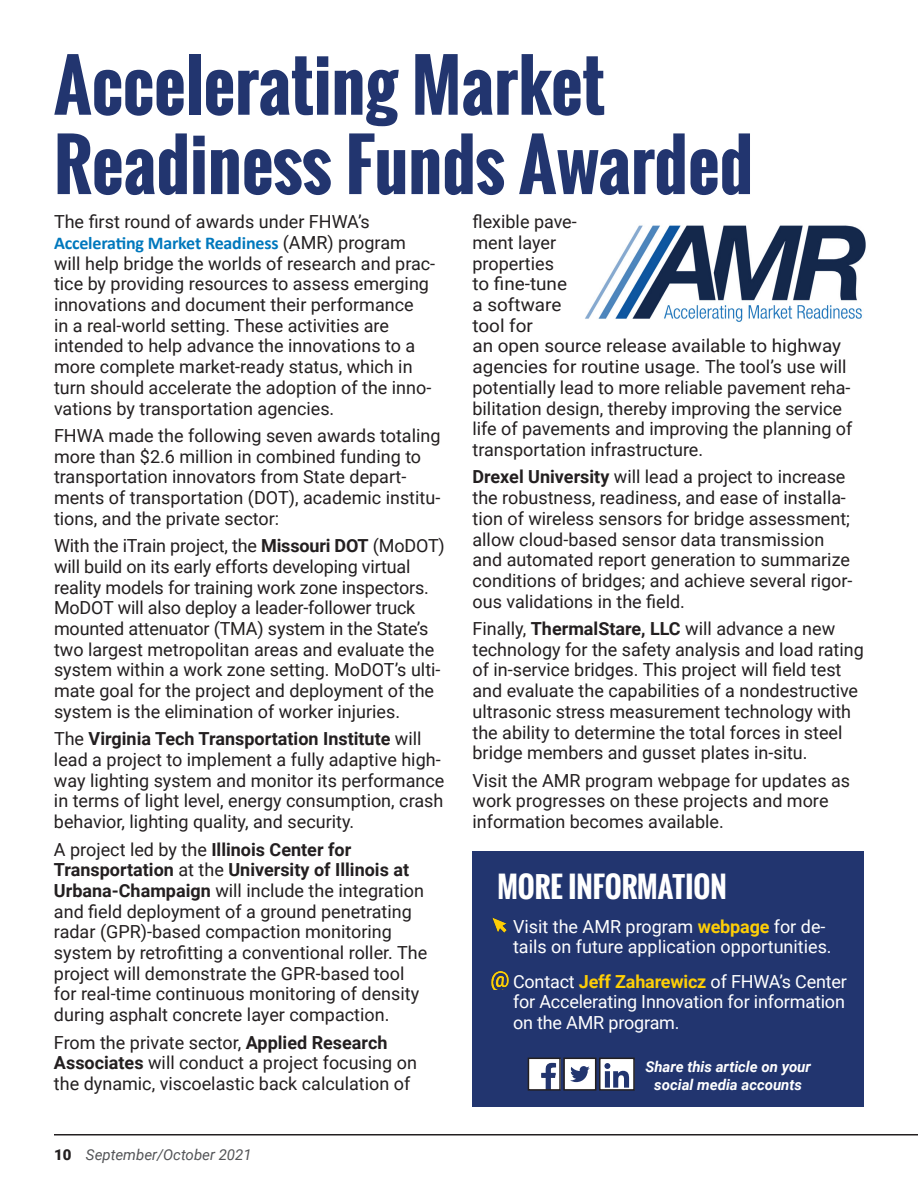
<style>
.page{position:relative;width:918px;height:1188px;background:#fff}
.page>*{position:absolute;margin:0;border:0;box-sizing:border-box;transform-origin:0 0}
.t1{font:700 69px/79.3px "Oswald";color:#22356f}
.t2{font:700 28.5px "Oswald";color:#fff}
.t3{font:18px/20.7px "Roboto";color:#231f20}
.t4{font:18px/20.7px "Roboto";color:#fff}
.t5{font:700 18px "Calibri";letter-spacing:-.01em;color:#0078bd}
.t6{font:italic 700 15px/18px "Roboto";color:#fff;text-align:center}
.t7{font:italic 15px "Roboto";color:#535457}
.s1{font-family:"Roboto";font-weight:400;color:#231f20}
.s2{font-weight:700}
.s3{font-weight:700;color:#fdce07}
.s4{font-weight:900;font-style:normal;color:#231f20}
</style>
<div class="page">
<hr style="left:54px;top:1134px;width:864px;height:2px;background:#231f20">
<div style="left:472px;top:851px;width:392px;height:256px;background:#22356f"></div>
<img style="left:492px;top:917px;width:15px;height:16px">
<img style="left:492px;top:972px;width:17px;height:18px">
<img style="left:531px;top:1061px;width:27px;height:27px">
<div style="left:528px;top:1058px;width:33px;height:33px;border:2px solid #231f20"></div>
<div style="left:563px;top:1058px;width:33px;height:33px;border:2px solid #231f20"></div>
<svg style="left:564px;top:1058px;width:68px;height:32px"></svg>
<div style="left:599px;top:1058px;width:36px;height:33px;border:2px solid #231f20"></div>
<img style="left:585px;top:225px;width:281px;height:97px">
<h1 class="t1" style="left:54px;top:46px;width:701px">Accelerating Market<br>Readiness Funds Awarded</h1>
<p class="t3" style="left:54px;top:211px;width:317px">The first round of awards under FHWA’s</p>
<p class="t5" style="left:54px;top:230px;width:353px">Accelerating Market Readiness <span class="s1">(AMR) program</span></p>
<p class="t3" style="left:54px;top:252px;width:383px">will help bridge the worlds of research and prac&shy;tice by providing resources to assess emerging innovations and document their performance<br>in a real-world setting. These activities are intended to help advance the innovations to a more complete market-ready status, which in turn should accelerate the adoption of the inno&shy;vations by transportation agencies.</p>
<p class="t3" style="left:54px;top:425px;width:388px">FHWA made the following seven awards totaling more than $2.6 million in combined funding to transportation innovators from State depart&shy;ments of transportation (DOT), academic institu&shy;tions, and the private sector:</p>
<p class="t3" style="left:54px;top:535px;width:392px">With the iTrain project, the <span class="s2">Missouri DOT</span> (MoDOT) will build on its early efforts developing virtual reality models for training work zone inspectors.<br>MoDOT will also deploy a leader-follower truck mounted attenuator (TMA) system in the State’s two largest metropolitan areas and evaluate the system within a work zone setting. MoDOT’s ulti&shy;mate goal for the project and deployment of the system is the elimination of worker injuries.</p>
<p class="t3" style="left:54px;top:728px;width:392px">The <span class="s2">Virginia Tech Transportation Institute</span> will lead a project to implement a fully adaptive high&shy;way lighting system and monitor its performance in terms of light level, energy consumption, crash behavior, lighting quality, and security.</p>
<p class="t3" style="left:54px;top:838px;width:375px">A project led by the <span class="s2">Illinois Center for Transportation</span> at the <span class="s2">University of Illinois at Urbana-Champaign</span> will include the integration and field deployment of a ground penetrating radar (GPR)-based compaction monitoring system by retrofitting a conventional roller. The project will demonstrate the GPR-based tool for real-time continuous monitoring of density during asphalt concrete layer compaction.</p>
<p class="t3" style="left:54px;top:1031px;width:364px">From the private sector, <span class="s2">Applied Research<br>Associates</span> will conduct a project focusing on the dynamic, viscoelastic back calculation of</p>
<p class="t3" style="left:472px;top:211px;width:381px">flexible pave-<br>ment layer<br>properties<br>to fine-tune<br>a software<br>tool for<br>an open source release available to highway agencies for routine usage. The tool’s use will potentially lead to more reliable pavement reha&shy;bilitation design, thereby improving the service life of pavements and improving the planning of transportation infrastructure.</p>
<p class="t3" style="left:472px;top:466px;width:382px"><span class="s2">Drexel University</span> will lead a project to increase the robustness, readiness, and ease of installa&shy;tion of wireless sensors for bridge assessment; allow cloud-based sensor data transmission and automated report generation to summarize conditions of bridges; and achieve several rigor&shy;ous validations in the field.</p>
<p class="t3" style="left:472px;top:618px;width:393px">Finally, <span class="s2">ThermalStare, LLC</span> will advance a new technology for the safety analysis and load rating of in-service bridges. This project will field test and evaluate the capabilities of a nondestructive ultrasonic stress measurement technology with the ability to determine the total forces in steel bridge members and gusset plates in-situ.</p>
<p class="t3" style="left:472px;top:769px;width:379px">Visit the AMR program webpage for updates as work progresses on these projects and more information becomes available.</p>
<h2 class="t2" style="left:497px;top:865px;width:231px">MORE INFORMATION</h2>
<p class="t4" style="left:513px;top:915px;width:320px">Visit the AMR program <span class="s3">webpage</span> for de&shy;tails on future application opportunities.</p>
<p class="t4" style="left:513px;top:970px;width:335px;text-align:justify">Contact <span class="s3">Jeff Zaharewicz</span> of FHWA’s Center for Accelerating Innovation for information on the AMR program.</p>
<p class="t6" style="left:645px;top:1057px;width:167px">Share this article on your social media accounts</p>
<p class="t7" style="left:54px;top:1144px;width:199px"><span class="s4">10</span> September/October 2021</p>
</div>
